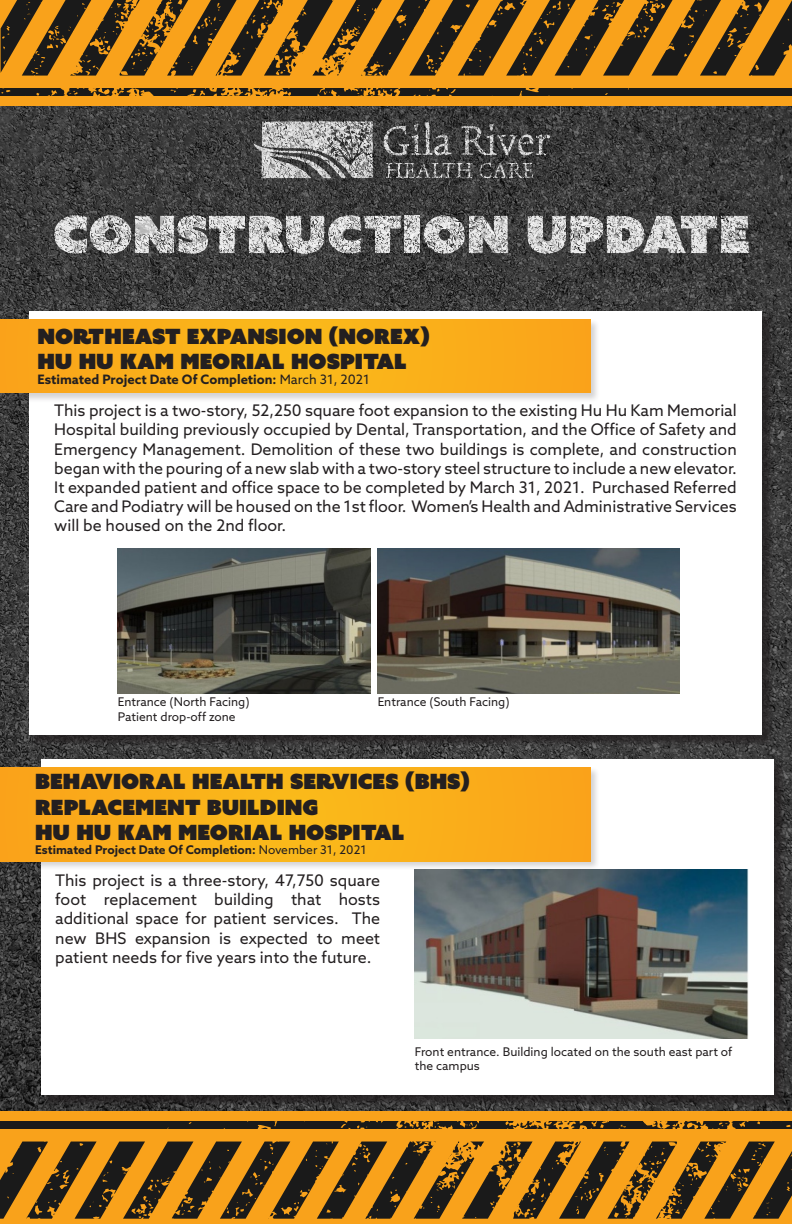
<style>
.page{position:relative;width:792px;height:1224px;background:#fff}
.page>*{position:absolute;margin:0;border:0;box-sizing:border-box;transform-origin:0 0}
.t1{font:51.4px "Azo Sans Uber";color:#fff}
.t2{font:21px "Azo Sans Uber";color:#231f20}
.t3{font:16px/19.2px "Azo Sans";color:#231f20;text-align:justify}
.t4{font:700 13px "Azo Sans";color:#231f20}
.t5{font:12px/14.4px "Azo Sans";color:#231f20}
.t6{font:700 12px "Azo Sans";color:#231f20}
.s1{font-weight:400}
</style>
<div class="page">
<img style="left:0;top:81px;width:792px;height:1030px">
<svg style="left:1px;top:0;width:791px;height:106px;background:#9f6b1a"></svg>
<svg style="left:0;top:1111px;width:792px;height:113px;background:#a26d1a"></svg>
<svg style="left:384px;top:121px;width:68px;height:35px;background:#595959"></svg>
<svg style="left:461px;top:124px;width:89px;height:32px;background:#575757"></svg>
<svg style="left:386px;top:163px;width:86px;height:15px"></svg>
<svg style="left:480px;top:163px;width:53px;height:15px"></svg>
<svg style="left:253px;top:121px;width:120px;height:57px;background:#929292"></svg>
<div style="left:43px;top:760px;width:744px;height:347px;background:#231f20;opacity:.75"></div>
<div style="left:41px;top:759px;width:733px;height:335px;background:#fff"></div>
<div style="left:31px;top:313px;width:744px;height:434px;background:#231f20;opacity:.75"></div>
<div style="left:29px;top:311px;width:733px;height:423px;background:#fff"></div>
<div style="left:0;top:318px;width:601px;height:85px;background:#231f20;opacity:.2"></div>
<div style="left:0;top:319px;width:590px;height:74px;background:#faae1a"></div>
<div style="left:0;top:766px;width:601px;height:105px;background:#231f20;opacity:.2"></div>
<div style="left:0;top:767px;width:590px;height:94px;background:#faae1a"></div>
<img style="left:378px;top:548px;width:301px;height:145px">
<img style="left:118px;top:548px;width:253px;height:145px">
<img style="left:415px;top:870px;width:334px;height:169px">
<h1 class="t1" style="left:53px;top:200px;width:699px">CONSTRUCTION UPDATE</h1>
<p class="t2" style="left:37px;top:322px;width:394px">NORTHEAST EXPANSION (NOREX)</p>
<p class="t2" style="left:37px;top:347px;width:371px">HU HU KAM MEORIAL HOSPITAL</p>
<p class="t4" style="left:37px;top:371px;width:334px">Estimated Project Date Of Completion: <span class="s1">March 31, 2021</span></p>
<p class="t3" style="left:54px;top:401px;width:684px">This project is a two-story, 52,250 square foot expansion to the existing Hu Hu Kam Memorial Hospital building previously occupied by Dental, Transportation, and the Office of Safety and Emergency Management. Demolition of these two buildings is complete, and construction began with the pouring of a new slab with a two-story steel structure to include a new elevator.<br>It expanded patient and office space to be completed by March 31, 2021. Purchased Referred Care and Podiatry will be housed on the 1st floor. Women’s Health and Administrative Services will be housed on the 2nd floor.</p>
<p class="t5" style="left:118px;top:695px;width:133px">Entrance (North Facing)</p>
<p class="t5" style="left:118px;top:709px;width:119px">Patient drop-off zone</p>
<p class="t5" style="left:378px;top:695px;width:133px">Entrance (South Facing)</p>
<p class="t2" style="left:35px;top:768px;width:436px">BEHAVIORAL HEALTH SERVICES (BHS)</p>
<p class="t2" style="left:35px;top:793px;width:285px">REPLACEMENT BUILDING</p>
<p class="t2" style="left:35px;top:818px;width:371px">HU HU KAM MEORIAL HOSPITAL</p>
<p class="t6" style="left:35px;top:842px;width:333px">Estimated Project Date Of Completion: <span class="s1">November 31, 2021</span></p>
<p class="t3" style="left:55px;top:870px;width:326px">This project is a three-story, 47,750 square foot replacement building that hosts additional space for patient services. The new BHS expansion is expected to meet patient needs for five years into the future.</p>
<p class="t5" style="left:415px;top:1044px;width:319px">Front entrance. Building located on the south east part of the campus</p>
</div>
